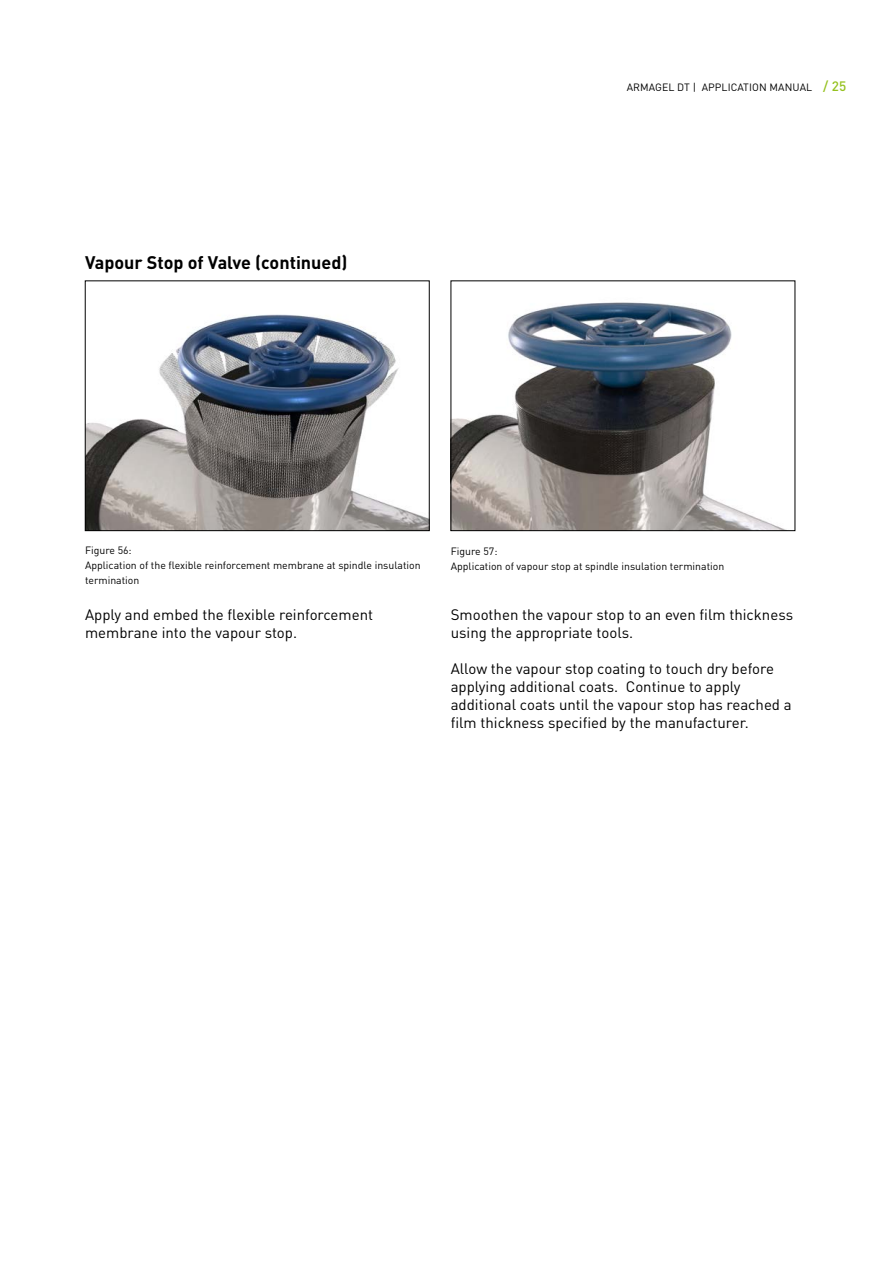
<style>
.page{position:relative;width:893px;height:1263px;background:#fff}
.page>*{position:absolute;margin:0;border:0;box-sizing:border-box;transform-origin:0 0}
._12_15{font:700 18px "DIN Pro";color:#000}
._12_15-2{font:15px/18px "DIN Pro";color:#000}
.BU_Fließtext{font:10.5px/15px "DIN Pro";color:#000}
._12_15-3{font:10.5px "DIN Pro";letter-spacing:.01em;color:#000}
.s1{font-weight:500;font-size:13.5px;color:#95c11f}
</style>
<div class="page">
<img style="left:453px;top:302px;width:331px;height:227px">
<div style="left:451px;top:281px;width:344px;height:250px;border:1px solid #000"></div>
<img style="left:87px;top:314px;width:340px;height:215px">
<div style="left:85px;top:281px;width:344px;height:250px;border:1px solid #000"></div>
<p class="_12_15" style="left:85px;top:247px;width:264px">Vapour Stop of Valve (continued)</p>
<p class="_12_15-3" style="left:627px;top:79px;width:221px">ARMAGEL DT | APPLICATION MANUAL <span class="s1">/ 25</span></p>
<p class="BU_Fließtext" style="left:85px;top:542px;width:48px">Figure 56:</p>
<p class="BU_Fließtext" style="left:85px;top:557px;width:337px">Application of the flexible reinforcement membrane at spindle insulation termination</p>
<p class="_12_15-2" style="left:85px;top:604px;width:290px">Apply and embed the flexible reinforcement membrane into the vapour stop.</p>
<p class="BU_Fließtext" style="left:451px;top:542px;width:48px">Figure 57:</p>
<p class="BU_Fließtext" style="left:451px;top:557px;width:275px">Application of vapour stop at spindle insulation termination</p>
<p class="_12_15-2" style="left:451px;top:604px;width:344px">Smoothen the vapour stop to an even film thickness using the appropriate tools.</p>
<p class="_12_15-2" style="left:451px;top:658px;width:343px">Allow the vapour stop coating to touch dry before applying additional coats. Continue to apply additional coats until the vapour stop has reached a film thickness specified by the manufacturer.</p>
</div>
